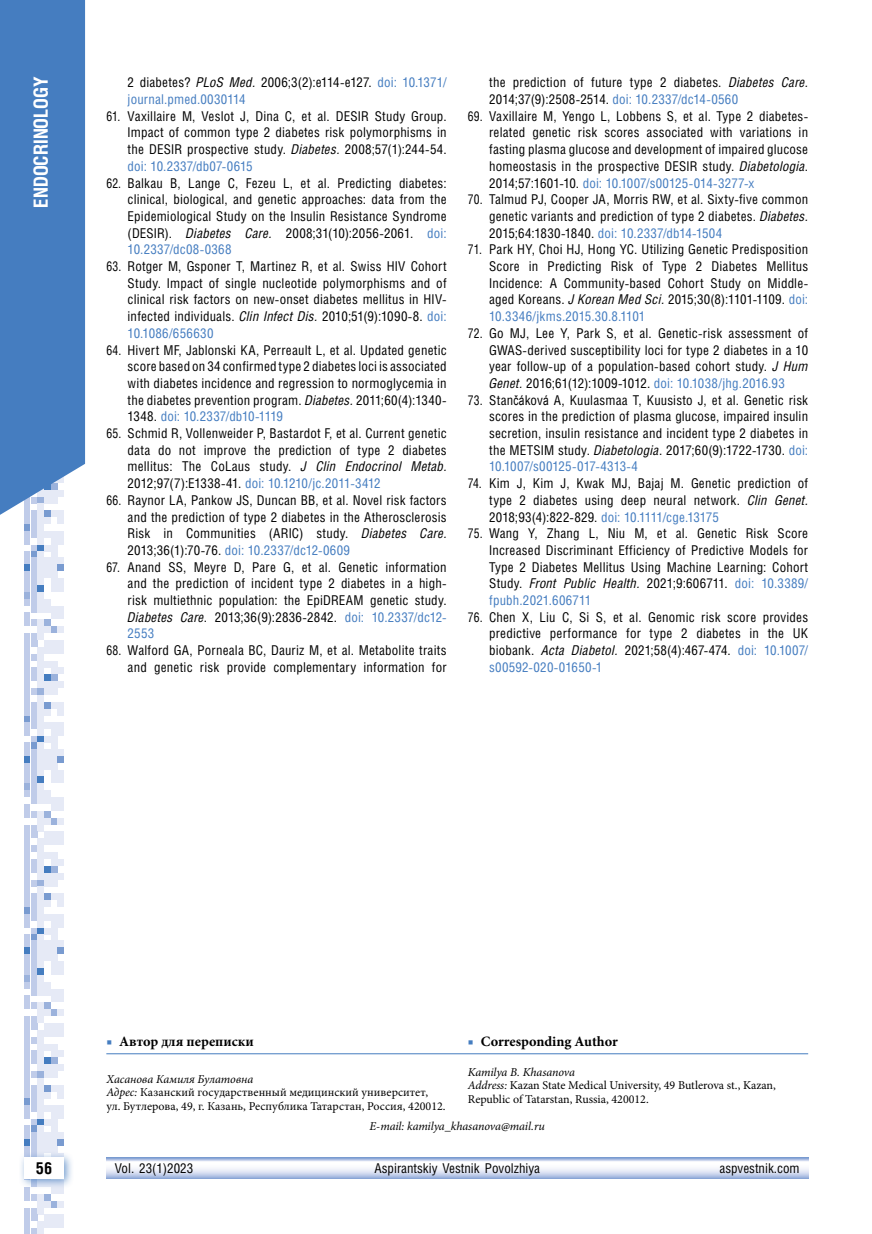
<style>
.page{position:relative;width:872px;height:1234px;background:#fff}
.page>*{position:absolute;margin:0;border:0;box-sizing:border-box;transform-origin:0 0}
.t1{font:700 19.5px "Helios Cond C";color:#fff}
.t2{font:700 16.5px "Helios Cond C";color:#000}
.t3{font:700 14.25px "Minion Pro";color:#000}
.t4{font:13.5px/16.6px "Helios Cond C";letter-spacing:.01em;color:#000;text-align:justify;scale:.9 1}
.t5{font:13.5px/16.6px "Helios Cond C";letter-spacing:.01em;color:#000}
.t6{font:13.5px/16.6px "Helios Cond C";letter-spacing:.01em;color:#457dc0}
.t7{font:12px/13.5px "Minion Pro";color:#000}
.t8{font:italic 12px "Minion Pro";letter-spacing:-.005em;color:#000}
.s1{color:#000}
.s2{font-style:italic;color:#000}
.s3{font-style:italic}
.s4{color:#457dc0}
.s5{font-family:"Arial"}
.s6{font-weight:400;color:#457dc0}
</style>
<div class="page">
<svg style="left:24px;top:527px;width:40px;height:37px"></svg>
<div style="left:24px;top:564px;width:6px;height:7px;background:#457dc0"></div>
<div style="left:31px;top:564px;width:6px;height:7px;background:#c0cce9"></div>
<div style="left:38px;top:564px;width:6px;height:7px;background:#e6eaf6"></div>
<div style="left:44px;top:564px;width:6px;height:7px;background:#e6eaf6"></div>
<div style="left:51px;top:564px;width:6px;height:7px;background:#e6eaf6"></div>
<div style="left:58px;top:564px;width:6px;height:7px;background:#799bd0"></div>
<svg style="left:24px;top:571px;width:40px;height:144px"></svg>
<div style="left:24px;top:715px;width:6px;height:7px;background:#799bd0"></div>
<div style="left:31px;top:715px;width:6px;height:7px;background:#c0cce9"></div>
<div style="left:38px;top:715px;width:6px;height:7px;background:#e6eaf6"></div>
<svg style="left:24px;top:722px;width:40px;height:47px"></svg>
<div style="left:24px;top:769px;width:6px;height:7px;background:#c0cce9"></div>
<div style="left:31px;top:769px;width:6px;height:7px;background:#c0cce9"></div>
<div style="left:38px;top:769px;width:6px;height:7px;background:#e6eaf6"></div>
<div style="left:51px;top:769px;width:6px;height:7px;background:#e6eaf6"></div>
<div style="left:58px;top:769px;width:6px;height:7px;background:#e6eaf6"></div>
<svg style="left:24px;top:776px;width:40px;height:253px"></svg>
<div style="left:24px;top:1029px;width:6px;height:7px;background:#c0cce9"></div>
<div style="left:38px;top:1029px;width:6px;height:7px;background:#e6eaf6"></div>
<div style="left:44px;top:1029px;width:6px;height:7px;background:#e6eaf6"></div>
<div style="left:51px;top:1029px;width:6px;height:7px;background:#e6eaf6"></div>
<div style="left:58px;top:1029px;width:6px;height:7px;background:#e6eaf6"></div>
<svg style="left:24px;top:1036px;width:40px;height:41px"></svg>
<div style="left:24px;top:1077px;width:6px;height:7px;background:#c0cce9"></div>
<div style="left:38px;top:1077px;width:6px;height:7px;background:#e6eaf6"></div>
<svg style="left:24px;top:1084px;width:40px;height:54px"></svg>
<div style="left:24px;top:1138px;width:6px;height:7px;background:#457dc0"></div>
<div style="left:31px;top:1138px;width:6px;height:7px;background:#c0cce9"></div>
<div style="left:38px;top:1138px;width:6px;height:7px;background:#e6eaf6"></div>
<div style="left:44px;top:1138px;width:6px;height:7px;background:#e6eaf6"></div>
<div style="left:51px;top:1138px;width:6px;height:7px;background:#e6eaf6"></div>
<div style="left:58px;top:1138px;width:6px;height:7px;background:#799bd0"></div>
<svg style="left:24px;top:1145px;width:40px;height:6px"></svg>
<div style="left:24px;top:1186px;width:6px;height:7px;background:#c0cce9"></div>
<div style="left:51px;top:1186px;width:6px;height:7px;background:#e6eaf6"></div>
<div style="left:58px;top:1186px;width:6px;height:7px;background:#e6eaf6"></div>
<svg style="left:24px;top:1193px;width:40px;height:40px"></svg>
<div style="left:18px;top:1151px;width:56px;height:37px;background:#457dc0;opacity:.75"></div>
<div style="left:24px;top:1157px;width:40px;height:21px;background:#fff"></div>
<svg style="left:0;top:0;width:85px;height:527px;background:#5085c4"></svg>
<svg style="left:106px;top:1157px;width:702px;height:21px"></svg>
<hr style="left:106px;top:1053px;width:702px;height:1px;background:#457dc0">
<h1 class="t1" style="left:29px;top:207px;width:131px;rotate:-90deg">Endocrinology</h1>
<p class="t6" style="left:128px;top:74px;width:320px"><span class="s1">2 diabetes?</span> <span class="s2">PLoS Med.</span> <span class="s1">2006;3(2):e114-e127.</span> doi: 10.1371/ journal.pmed.0030114</p>
<p class="t4" style="left:128px;top:107px;width:356px;text-indent:-21px">61. Vaxillaire M, Veslot J, Dina C, et al. DESIR Study Group.<br>Impact of common type 2 diabetes risk polymorphisms in the DESIR prospective study. <span class="s3">Diabetes.</span> 2008;57(1):244-54. <span class="s4">doi: 10.2337/db07-0615</span></p>
<p class="t4" style="left:128px;top:174px;width:356px;text-indent:-21px">62. Balkau B, Lange C, Fezeu L, et al. Predicting diabetes: clinical, biological, and genetic approaches: data from the Epidemiological Study on the Insulin Resistance Syndrome (DESIR). <span class="s3">Diabetes Care.</span> 2008;31(10):2056-2061. <span class="s4">doi:<br>10.2337/dc08-0368</span></p>
<p class="t4" style="left:128px;top:257px;width:356px;text-indent:-21px">63. Rotger M, Gsponer T, Martinez R, et al. Swiss HIV Cohort Study. Impact of single nucleotide polymorphisms and of clinical risk factors on new-onset diabetes mellitus in HIV&shy;infected individuals. <span class="s3">Clin Infect Dis.</span> 2010;51(9):1090-8. <span class="s4">doi:<br>10.1086/656630</span></p>
<p class="t4" style="left:128px;top:341px;width:356px;text-indent:-21px">64. Hivert MF, Jablonski KA, Perreault L, et al. Updated genetic score based on 34 confirmed type 2 diabetes loci is associated with diabetes incidence and regression to normoglycemia in the diabetes prevention program. <span class="s3">Diabetes.</span> 2011;60(4):1340- 1348. <span class="s4">doi: 10.2337/db10-1119</span></p>
<p class="t4" style="left:128px;top:424px;width:356px;text-indent:-21px">65. Schmid R, Vollenweider P, Bastardot F, et al. Current genetic data do not improve the prediction of type 2 diabetes mellitus: The CoLaus study. <span class="s3">J Clin Endocrinol Metab.<br></span>2012;97(7):E1338-41. <span class="s4">doi: 10.1210/jc.2011-3412</span></p>
<p class="t4" style="left:128px;top:491px;width:356px;text-indent:-21px">66. Raynor LA, Pankow JS, Duncan BB, et al. Novel risk factors and the prediction of type 2 diabetes in the Atherosclerosis Risk in Communities (ARIC) study. <span class="s3">Diabetes Care.<br></span>2013;36(1):70-76. <span class="s4">doi: 10.2337/dc12-0609</span></p>
<p class="t4" style="left:128px;top:558px;width:356px;text-indent:-21px">67. Anand SS, Meyre D, Pare G, et al. Genetic information and the prediction of incident type 2 diabetes in a high&shy;risk multiethnic population: the EpiDREAM genetic study.<br><span class="s3">Diabetes Care</span>. 2013;36(9):2836-2842. <span class="s4">doi: 10.2337/dc12- 2553</span></p>
<p class="t4" style="left:106px;top:641px;width:379px;text-align:right">68. Walford GA, Porneala BC, Dauriz M, et al. Metabolite traits and genetic risk provide complementary information for</p>
<p class="t5" style="left:489px;top:74px;width:320px">the prediction of future type 2 diabetes. <span class="s3">Diabetes Care.<br></span>2014;37(9):2508-2514. <span class="s4">doi: 10.2337/dc14-0560</span></p>
<p class="t4" style="left:489px;top:107px;width:356px;text-indent:-21px">69. Vaxillaire M, Yengo L, Lobbens S, et al. Type 2 diabetes&shy;related genetic risk scores associated with variations in fasting plasma glucose and development of impaired glucose homeostasis in the prospective DESIR study. <span class="s3">Diabetologia</span>.<br>2014;57:1601-10. <span class="s4">doi: 10.1007/s00125-014-3277-x</span></p>
<p class="t4" style="left:489px;top:191px;width:356px;text-indent:-21px">70. Talmud PJ, Cooper JA, Morris RW, et al. Sixty-five common genetic variants and prediction of type 2 diabetes. <span class="s3">Diabetes.<br></span>2015;64:1830-1840. <span class="s4">doi: 10.2337/db14-1504</span></p>
<p class="t4" style="left:489px;top:241px;width:356px;text-indent:-21px">71. Park HY, Choi HJ, Hong YC. Utilizing Genetic Predisposition Score in Predicting Risk of Type 2 Diabetes Mellitus Incidence: A Community-based Cohort Study on Middle&shy;aged Koreans. <span class="s3">J Korean Med Sci.</span> 2015;30(8):1101-1109. <span class="s4">doi:<br>10.3346/jkms.2015.30.8.1101</span></p>
<p class="t4" style="left:489px;top:324px;width:356px;text-indent:-21px">72. Go MJ, Lee Y, Park S, et al. Genetic-risk assessment of GWAS-derived susceptibility loci for type 2 diabetes in a 10 year follow-up of a population-based cohort study. <span class="s3">J Hum Genet.</span> 2016;61(12):1009-1012. <span class="s4">doi: 10.1038/jhg.2016.93</span></p>
<p class="t4" style="left:489px;top:391px;width:356px;text-indent:-21px">73. Stan<span class="s5">čá</span>kov<span class="s5">á</span> A, Kuulasmaa T, Kuusisto J, et al. Genetic risk scores in the prediction of plasma glucose, impaired insulin secretion, insulin resistance and incident type 2 diabetes in the METSIM study. <span class="s3">Diabetologia</span>. 2017;60(9):1722-1730. <span class="s4">doi:<br>10.1007/s00125-017-4313-4</span></p>
<p class="t4" style="left:489px;top:474px;width:356px;text-indent:-21px">74. Kim J, Kim J, Kwak MJ, Bajaj M. Genetic prediction of type 2 diabetes using deep neural network. <span class="s3">Clin Genet.<br></span>2018;93(4):822-829. <span class="s4">doi: 10.1111/cge.13175</span></p>
<p class="t4" style="left:489px;top:524px;width:356px;text-indent:-21px">75. Wang Y, Zhang L, Niu M, et al. Genetic Risk Score Increased Discriminant Efficiency of Predictive Models for Type 2 Diabetes Mellitus Using Machine Learning: Cohort Study. <span class="s3">Front Public Health.</span> 2021;9:606711. <span class="s4">doi: 10.3389/ fpubh.2021.606711</span></p>
<p class="t4" style="left:489px;top:608px;width:356px;text-indent:-21px">76. Chen X, Liu C, Si S, et al. Genomic risk score provides predictive performance for type 2 diabetes in the UK biobank. <span class="s3">Acta Diabetol.</span> 2021;58(4):467-474. <span class="s4">doi: 10.1007/ s00592-020-01650-1</span></p>
<p class="t3" style="left:106px;top:1030px;width:149px"><span class="s6">■</span> Автор для переписки</p>
<p class="t3" style="left:468px;top:1030px;width:151px"><span class="s4">■</span> Corresponding Author</p>
<p class="t7" style="left:106px;top:1071px;width:341px"><span class="s3">Хасанова Камиля Булатовна<br>Адрес:</span> Казанский государственный медицинский университет,<br>ул. Бутлерова, 49, г. Казань, Республика Татарстан, Россия, 420012.</p>
<p class="t7" style="left:468px;top:1065px;width:309px"><span class="s3">Kamilya B. Khasanova<br>Address:</span> Kazan State Medical University, 49 Butlerova st., Kazan,<br>Republic of Tatarstan, Russia, 420012.</p>
<p class="t8" style="left:369px;top:1117px;width:177px">E-mail: kamilya_khasanova@mail.ru</p>
<p class="t2" style="left:36px;top:1158px;width:18px">56</p>
<p class="t5" style="left:115px;top:1159px;width:80px">Vol. 23(1)2023</p>
<p class="t5" style="left:374px;top:1159px;width:167px">Aspirantskiy Vestnik Povolzhiya</p>
<p class="t5" style="left:719px;top:1159px;width:82px">aspvestnik.com</p>
</div>
